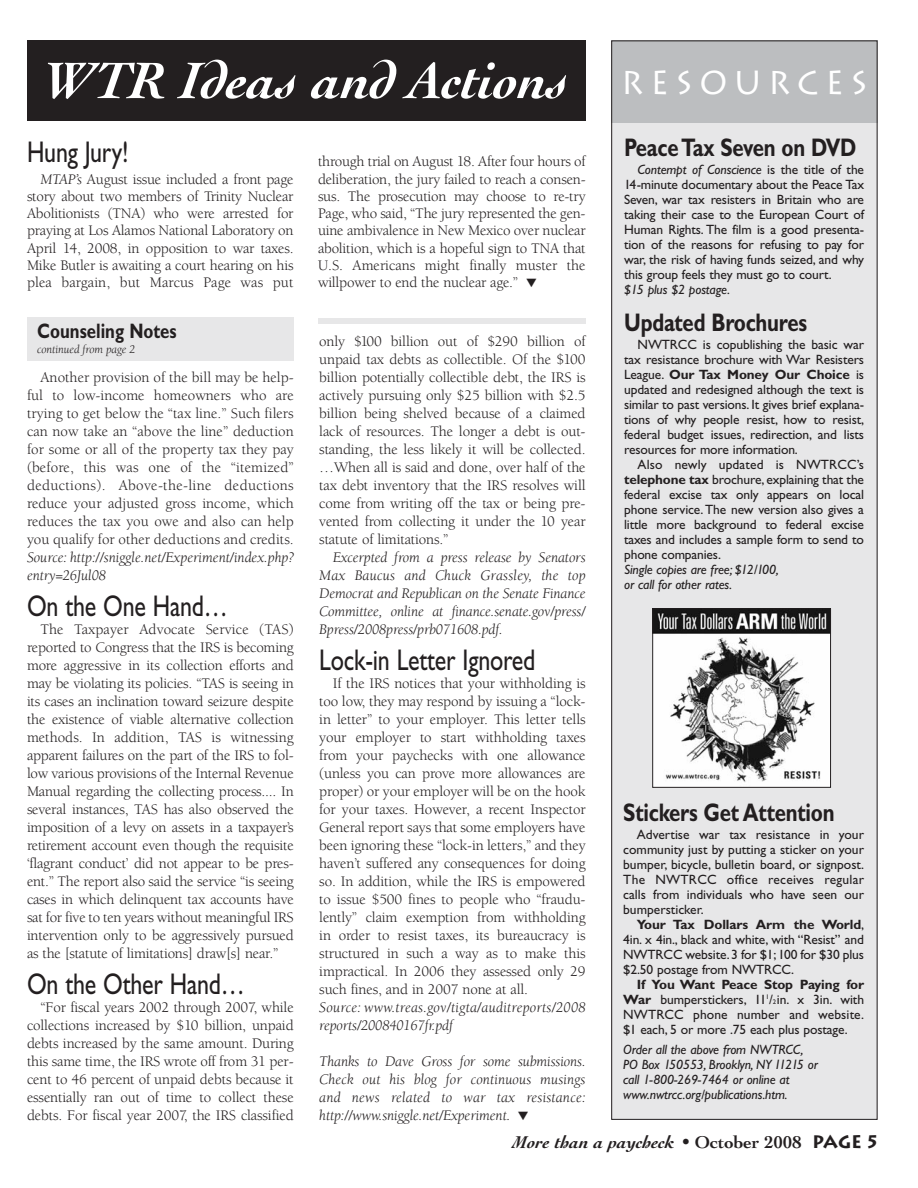
<style>
.page{position:relative;width:918px;height:1188px;background:#fff}
.page>*{position:absolute;margin:0;border:0;box-sizing:border-box;transform-origin:0 0}
.t1{font:italic 700 54px "Cochin";color:#fff}
.t2{font:33px "Lithos";letter-spacing:.195em;color:#fff}
.t3{font:30px "Gill Sans";letter-spacing:-.01em;color:#231f20;scale:.8 1}
.t4{font:700 25.5px "Gill Sans";letter-spacing:-.01em;color:#231f20;scale:.8 1}
.t5{font:700 21px "Gill Sans";color:#231f20;scale:.8 1}
.t6{font:italic 700 18px "Cochin";color:#231f20}
.t7{font:15px/18px "Berkeley";letter-spacing:-.01em;color:#231f20;text-align:justify}
.t8{font:italic 15px/18px "Berkeley";letter-spacing:-.01em;color:#231f20;text-align:justify}
.t9{font:italic 15px/18px "Berkeley";letter-spacing:.015em;color:#231f20}
.t10{font:13.5px/15px "Gill Sans";letter-spacing:-.01em;color:#231f20;text-align:justify}
.t11{font:italic 13.5px/15px "Gill Sans";letter-spacing:-.01em;color:#231f20}
.t12{font:italic 12px "Berkeley";letter-spacing:-.01em;color:#231f20}
.s1{font-style:italic}
.s2{font-weight:700}
.s3{font-size:6.75px}
.s4{font-family:"Helvetica";font-weight:400;font-style:normal}
.s5{font-style:normal}
.s6{font-family:"Lithos";font-style:normal}
</style>
<div class="page">
<div style="left:611px;top:40px;width:266px;height:1080px;background:#e7e7e8"></div>
<div style="left:611px;top:40px;width:267px;height:83px;background:#bcbec0"></div>
<div style="left:27px;top:40px;width:559px;height:82px;background:#231f20"></div>
<div style="left:27px;top:318px;width:267px;height:43px;background:#e7e7e8"></div>
<img style="left:654px;top:610px;width:175px;height:176px">
<div style="left:652px;top:608px;width:179px;height:180px;border:1px solid #231f20"></div>
<div style="left:318px;top:318px;width:268px;height:6px;background:#e7e7e8"></div>
<h1 class="t1" style="left:44px;top:60px;width:525px">WTR Ideas and Actions</h1>
<h3 class="t3" style="left:27px;top:141px;width:129px">Hung Jury!</h3>
<p class="t7" style="left:27px;top:172px;width:268px;line-height:17.2px;text-indent:14px"><span class="s1">MTAP’s</span> August issue included a front page story about two members of Trinity Nuclear Abolitionists (TNA) who were arrested for praying at Los Alamos National Laboratory on April 14, 2008, in opposition to war taxes.<br>Mike Butler is awaiting a court hearing on his plea bargain, but Marcus Page was put</p>
<p class="t7" style="left:318px;top:154px;width:269px;line-height:17.2px">through trial on August 18. After four hours of deliberation, the jury failed to reach a consen&shy;sus. The prosecution may choose to re-try Page, who said, “The jury represented the gen&shy;uine ambivalence in New Mexico over nuclear abolition, which is a hopeful sign to TNA that U.S. Americans might finally muster the willpower to end the nuclear age.” ▼</p>
<h3 class="t5" style="left:37px;top:324px;width:176px">Counseling Notes</h3>
<p class="t7" style="left:27px;top:369px;width:268px;text-indent:14px">Another provision of the bill may be help&shy;ful to low-income homeowners who are trying to get below the “tax line.” Such filers can now take an “above the line” deduction for some or all of the property tax they pay (before, this was one of the “itemized” deductions). Above-the-line deductions reduce your adjusted gross income, which reduces the tax you owe and also can help you qualify for other deductions and credits.</p>
<p class="t8" style="left:27px;top:549px;width:268px">Source: http://sniggle.net/Experiment/index.php? entry=26Jul08</p>
<h3 class="t3" style="left:27px;top:595px;width:253px">On the One Hand…</h3>
<p class="t7" style="left:27px;top:621px;width:268px;text-indent:14px">The Taxpayer Advocate Service (TAS) reported to Congress that the IRS is becoming more aggressive in its collection efforts and may be violating its policies. “TAS is seeing in its cases an inclination toward seizure despite the existence of viable alternative collection methods. In addition, TAS is witnessing apparent failures on the part of the IRS to fol&shy;low various provisions of the Internal Revenue Manual regarding the collecting process.... In several instances, TAS has also observed the imposition of a levy on assets in a taxpayer’s retirement account even though the requisite ‘flagrant conduct’ did not appear to be pres&shy;ent.” The report also said the service “is seeing cases in which delinquent tax accounts have sat for five to ten years without meaningful IRS intervention only to be aggressively pursued as the [statute of limitations] draw[s] near.”</p>
<h3 class="t3" style="left:27px;top:973px;width:274px">On the Other Hand…</h3>
<p class="t7" style="left:27px;top:999px;width:268px;text-indent:14px">“For fiscal years 2002 through 2007, while collections increased by $10 billion, unpaid debts increased by the same amount. During this same time, the IRS wrote off from 31 per&shy;cent to 46 percent of unpaid debts because it essentially ran out of time to collect these debts. For fiscal year 2007, the IRS classified</p>
<p class="t12" style="left:37px;top:345px;width:99px">continued from page 2</p>
<p class="t7" style="left:319px;top:334px;width:268px">only $100 billion out of $290 billion of unpaid tax debts as collectible. Of the $100 billion potentially collectible debt, the IRS is actively pursuing only $25 billion with $2.5 billion being shelved because of a claimed lack of resources. The longer a debt is out&shy;standing, the less likely it will be collected. …When all is said and done, over half of the tax debt inventory that the IRS resolves will come from writing off the tax or being pre&shy;vented from collecting it under the 10 year statute of limitations.”</p>
<p class="t8" style="left:319px;top:550px;width:268px;text-indent:14px">Excerpted from a press release by Senators Max Baucus and Chuck Grassley, the top Democrat and Republican on the Senate Finance Committee, online at finance.senate.gov/press/ Bpress/2008press/prb071608.pdf.</p>
<h3 class="t3" style="left:319px;top:649px;width:272px">Lock-in Letter Ignored</h3>
<p class="t7" style="left:319px;top:676px;width:268px;text-indent:14px">If the IRS notices that your withholding is too low, they may respond by issuing a “lock&shy;in letter” to your employer. This letter tells your employer to start withholding taxes from your paychecks with one allowance (unless you can prove more allowances are proper) or your employer will be on the hook for your taxes. However, a recent Inspector General report says that some employers have been ignoring these “lock-in letters,” and they haven’t suffered any consequences for doing so. In addition, while the IRS is empowered to issue $500 fines to people who “fraudu&shy;lently” claim exemption from withholding in order to resist taxes, its bureaucracy is structured in such a way as to make this impractical. In 2006 they assessed only 29 such fines, and in 2007 none at all.</p>
<p class="t9" style="left:319px;top:1000px;width:268px">Source: www.treas.gov/tigta/auditreports/2008 reports/200840167fr.pdf</p>
<p class="t8" style="left:319px;top:1054px;width:268px">Thanks to Dave Gross for some submissions.<br>Check out his blog for continuous musings and news related to war tax resistance: http://www.sniggle.net/Experiment. ▼</p>
<h2 class="t2" style="left:621px;top:63px;width:249px">RESOURCES</h2>
<h3 class="t4" style="left:624px;top:138px;width:292px">Peace Tax Seven on DVD</h3>
<p class="t10" style="left:624px;top:164px;width:241px;text-indent:14px"><span class="s1">Contempt of Conscience</span> is the title of the 14-minute documentary about the Peace Tax Seven, war tax resisters in Britain who are taking their case to the European Court of Human Rights. The film is a good presenta&shy;tion of the reasons for refusing to pay for war, the risk of having funds seized, and why this group feels they must go to court.</p>
<p class="t11" style="left:624px;top:284px;width:107px">$15 plus $2 postage.</p>
<h3 class="t4" style="left:624px;top:314px;width:230px">Updated Brochures</h3>
<p class="t10" style="left:624px;top:339px;width:242px;text-indent:14px">NWTRCC is copublishing the basic war tax resistance brochure with War Resisters League. <span class="s2">Our Tax Money Our Choice</span> is updated and redesigned although the text is similar to past versions. It gives brief explana&shy;tions of why people resist, how to resist, federal budget issues, redirection, and lists resources for more information.</p>
<p class="t10" style="left:624px;top:459px;width:241px;text-indent:14px">Also newly updated is NWTRCC’s <span class="s2">telephone tax</span> brochure, explaining that the federal excise tax only appears on local phone service. The new version also gives a little more background to federal excise taxes and includes a sample form to send to phone companies.</p>
<p class="t11" style="left:624px;top:564px;width:156px">Single copies are free; $12/100, or call for other rates.</p>
<h3 class="t4" style="left:623px;top:803px;width:266px">Stickers Get Attention</h3>
<p class="t10" style="left:623px;top:828px;width:242px;text-indent:14px">Advertise war tax resistance in your community just by putting a sticker on your bumper, bicycle, bulletin board, or signpost.<br>The NWTRCC office receives regular calls from individuals who have seen our bumpersticker.</p>
<p class="t10" style="left:623px;top:918px;width:242px;text-indent:14px"><span class="s2">Your Tax Dollars Arm the World</span>, 4in. x 4in., black and white, with “Resist” and NWTRCC website. 3 for $1; 100 for $30 plus $2.50 postage from NWTRCC.</p>
<p class="t10" style="left:623px;top:978px;width:242px;text-indent:14px"><span class="s2">If You Want Peace Stop Paying for War</span> bumperstickers, 11<sup>1</sup>/<span class="s3">2</span>in. x 3in. with NWTRCC phone number and website. $1 each, 5 or more .75 each plus postage.</p>
<p class="t11" style="left:623px;top:1044px;width:196px">Order all the above from NWTRCC, PO Box 150553, Brooklyn, NY 11215 or call 1-800-269-7464 or online at www.nwtrcc.org/publications.htm.</p>
<p class="t6" style="left:513px;top:1135px;width:366px">More than a paycheck <span class="s4">•</span> <span class="s5">October 2008</span> <span class="s6">PAGE 5</span></p>
</div>
